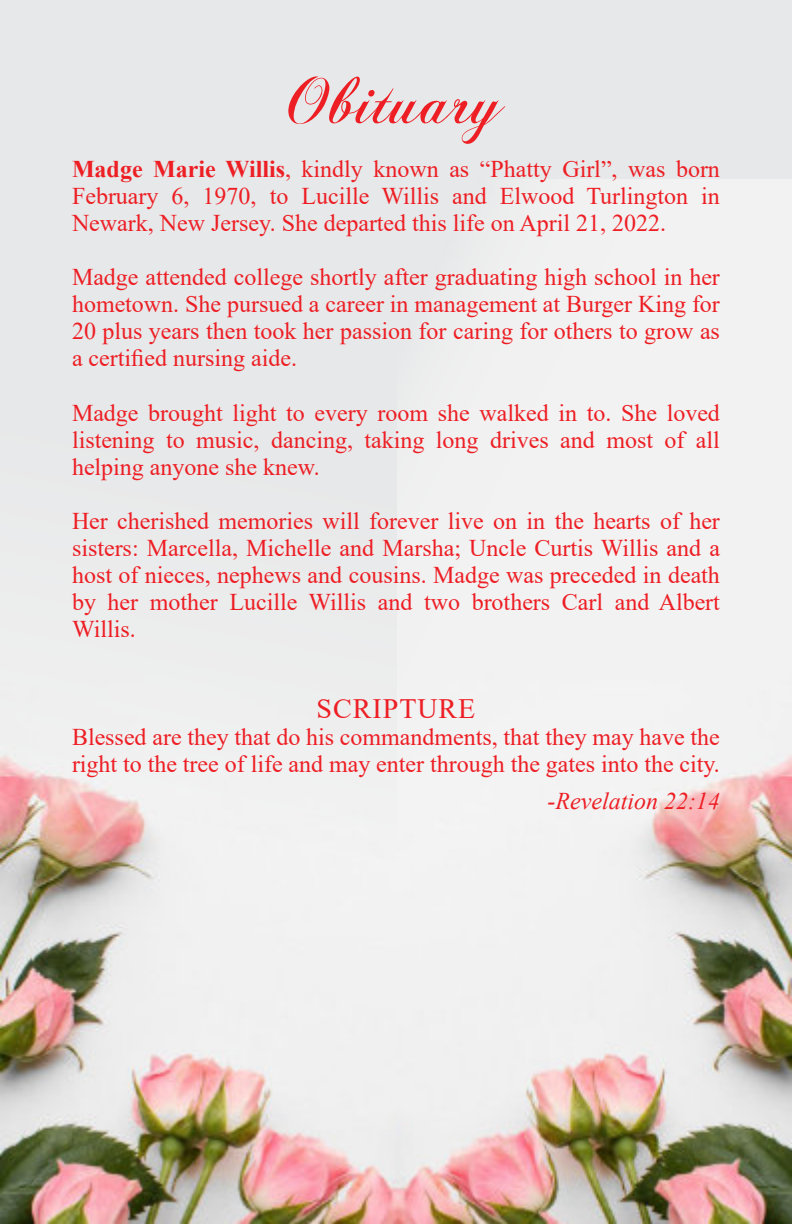
<style>
.page{position:relative;width:792px;height:1224px;background:#fff}
.page>*{position:absolute;margin:0;border:0;box-sizing:border-box;transform-origin:0 0}
.t1{font:72px "Flaemische Kanzleischrift";color:#ed1e24}
.t2{font:28px "Times New Roman";letter-spacing:.035em;color:#ed1e24}
.t3{font:24px/27px "Times New Roman";color:#ed1e24;text-align:justify}
.t4{font:italic 24px "Times New Roman";color:#ed1e24}
.s1{font-weight:700}
</style>
<div class="page">
<div style="left:0;top:0;width:792px;height:395px;background:#e7e8e9"></div>
<img style="left:0;top:395px;width:398px;height:829px">
<img style="left:398px;top:180px;width:394px;height:1044px">
<h1 class="t1" style="left:288px;top:50px;width:217px">Obituary</h1>
<p class="t3" style="left:72px;top:158px;width:649px"><span class="s1">Madge Marie Willis</span>, kindly known as “Phatty Girl”, was born February 6, 1970, to Lucille Willis and Elwood Turlington in Newark, New Jersey. She departed this life on April 21, 2022.</p>
<p class="t3" style="left:72px;top:266px;width:649px">Madge attended college shortly after graduating high school in her hometown. She pursued a career in management at Burger King for 20 plus years then took her passion for caring for others to grow as a certified nursing aide.</p>
<p class="t3" style="left:72px;top:401px;width:649px">Madge brought light to every room she walked in to. She loved listening to music, dancing, taking long drives and most of all helping anyone she knew.</p>
<p class="t3" style="left:72px;top:509px;width:649px">Her cherished memories will forever live on in the hearts of her sisters: Marcella, Michelle and Marsha; Uncle Curtis Willis and a host of nieces, nephews and cousins. Madge was preceded in death by her mother Lucille Willis and two brothers Carl and Albert Willis.</p>
<p class="t2" style="left:317px;top:698px;width:160px">SCRIPTURE</p>
<p class="t3" style="left:72px;top:726px;width:649px">Blessed are they that do his commandments, that they may have the right to the tree of life and may enter through the gates into the city.</p>
<p class="t4" style="left:547px;top:792px;width:174px">-Revelation 22:14</p>
</div>
